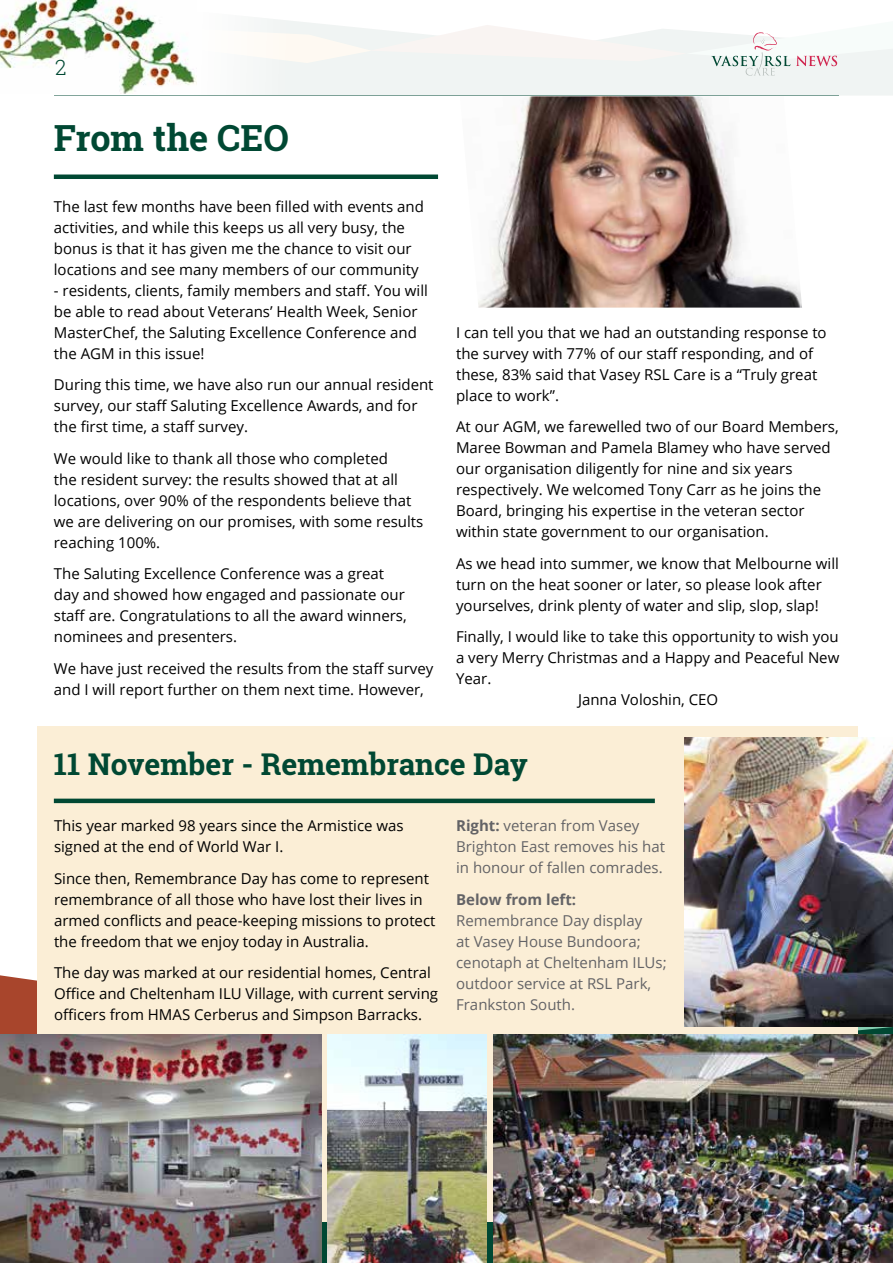
<style>
.page{position:relative;width:893px;height:1263px;background:#fff}
.page>*{position:absolute;margin:0;border:0;box-sizing:border-box;transform-origin:0 0}
.t1{font:700 36px "Roboto Slab";color:#004833}
.t2{font:700 30px "Roboto Slab";color:#004833}
.t3{font:300 21px "Roboto Slab";color:#004833}
.t4{font:15px/21px "Open Sans";color:#000}
.t5{font:15px/21px "Open Sans";color:#636366}
.t6{font:700 15px "Open Sans";color:#636366}
.s1{font-weight:700}
</style>
<div class="page">
<svg style="left:0;top:975px;width:893px;height:60px;background:#9d513a"></svg>
<div style="left:37px;top:727px;width:820px;height:495px;background:#fbeed6"></div>
<div style="left:54px;top:174px;width:384px;height:5px;background:#004833"></div>
<img style="left:478px;top:96px;width:324px;height:212px">
<svg style="left:54px;top:18px;width:839px;height:78px;fill:#f0f4f3"></svg>
<svg style="left:196px;top:21px;width:697px;height:55px"></svg>
<hr style="left:54px;top:799px;width:601px;height:4px;background:#004833">
<img style="left:493px;top:1034px;width:400px;height:229px">
<img style="left:327px;top:1034px;width:159px;height:229px">
<img style="left:0;top:1035px;width:322px;height:228px">
<img style="left:685px;top:738px;width:208px;height:289px">
<img style="left:0;top:0;width:196px;height:94px">
<h3 class="t3" style="left:54px;top:47px;width:13px">2</h3>
<h3 class="t3" style="left:55px;top:53px;width:13px">2</h3>
<h1 class="t1" style="left:54px;top:113px;width:237px">From the CEO</h1>
<p class="t4" style="left:54px;top:195px;width:372px">The last few months have been filled with events and activities, and while this keeps us all very busy, the bonus is that it has given me the chance to visit our locations and see many members of our community</p>
<p class="t4" style="left:54px;top:279px;width:376px">- residents, clients, family members and staff. You will be able to read about Veterans’ Health Week, Senior MasterChef, the Saluting Excellence Conference and the AGM in this issue!</p>
<p class="t4" style="left:54px;top:374px;width:381px">During this time, we have also run our annual resident survey, our staff Saluting Excellence Awards, and for the first time, a staff survey.</p>
<p class="t4" style="left:54px;top:447px;width:371px">We would like to thank all those who completed<br>the resident survey: the results showed that at all locations, over 90% of the respondents believe that we are delivering on our promises, with some results reaching 100%.</p>
<p class="t4" style="left:54px;top:563px;width:354px">The Saluting Excellence Conference was a great day and showed how engaged and passionate our staff are. Congratulations to all the award winners, nominees and presenters.</p>
<p class="t4" style="left:54px;top:657px;width:381px">We have just received the results from the staff survey and I will report further on them next time. However,</p>
<p class="t4" style="left:456px;top:321px;width:372px">I can tell you that we had an outstanding response to the survey with 77% of our staff responding, and of these, 83% said that Vasey RSL Care is a “Truly great place to work”.</p>
<p class="t4" style="left:456px;top:416px;width:384px">At our AGM, we farewelled two of our Board Members, Maree Bowman and Pamela Blamey who have served our organisation diligently for nine and six years respectively. We welcomed Tony Carr as he joins the Board, bringing his expertise in the veteran sector within state government to our organisation.</p>
<p class="t4" style="left:456px;top:552px;width:384px">As we head into summer, we know that Melbourne will turn on the heat sooner or later, so please look after yourselves, drink plenty of water and slip, slop, slap!</p>
<p class="t4" style="left:456px;top:626px;width:384px">Finally, I would like to take this opportunity to wish you</p>
<p class="t4" style="left:456px;top:647px;width:385px">a very Merry Christmas and a Happy and Peaceful New</p>
<p class="t4" style="left:456px;top:668px;width:37px">Year.</p>
<p class="t4" style="left:578px;top:689px;width:142px">Janna Voloshin, CEO</p>
<h2 class="t2" style="left:54px;top:744px;width:476px">11 November - Remembrance Day</h2>
<p class="t4" style="left:54px;top:815px;width:351px">This year marked 98 years since the Armistice was signed at the end of World War I.</p>
<p class="t4" style="left:54px;top:867px;width:383px">Since then, Remembrance Day has come to represent remembrance of all those who have lost their lives in armed conflicts and peace-keeping missions to protect the freedom that we enjoy today in Australia.</p>
<p class="t4" style="left:54px;top:962px;width:386px">The day was marked at our residential homes, Central<br>Office and Cheltenham ILU Village, with current serving officers from HMAS Cerberus and Simpson Barracks.</p>
<p class="t5" style="left:456px;top:815px;width:210px"><span class="s1">Right:</span> veteran from Vasey<br>Brighton East removes his hat in honour of fallen comrades.</p>
<p class="t6" style="left:456px;top:888px;width:122px">Below from left:</p>
<p class="t5" style="left:456px;top:909px;width:212px">Remembrance Day display<br>at Vasey House Bundoora; cenotaph at Cheltenham ILUs; outdoor service at RSL Park,<br>Frankston South.</p>
</div>
